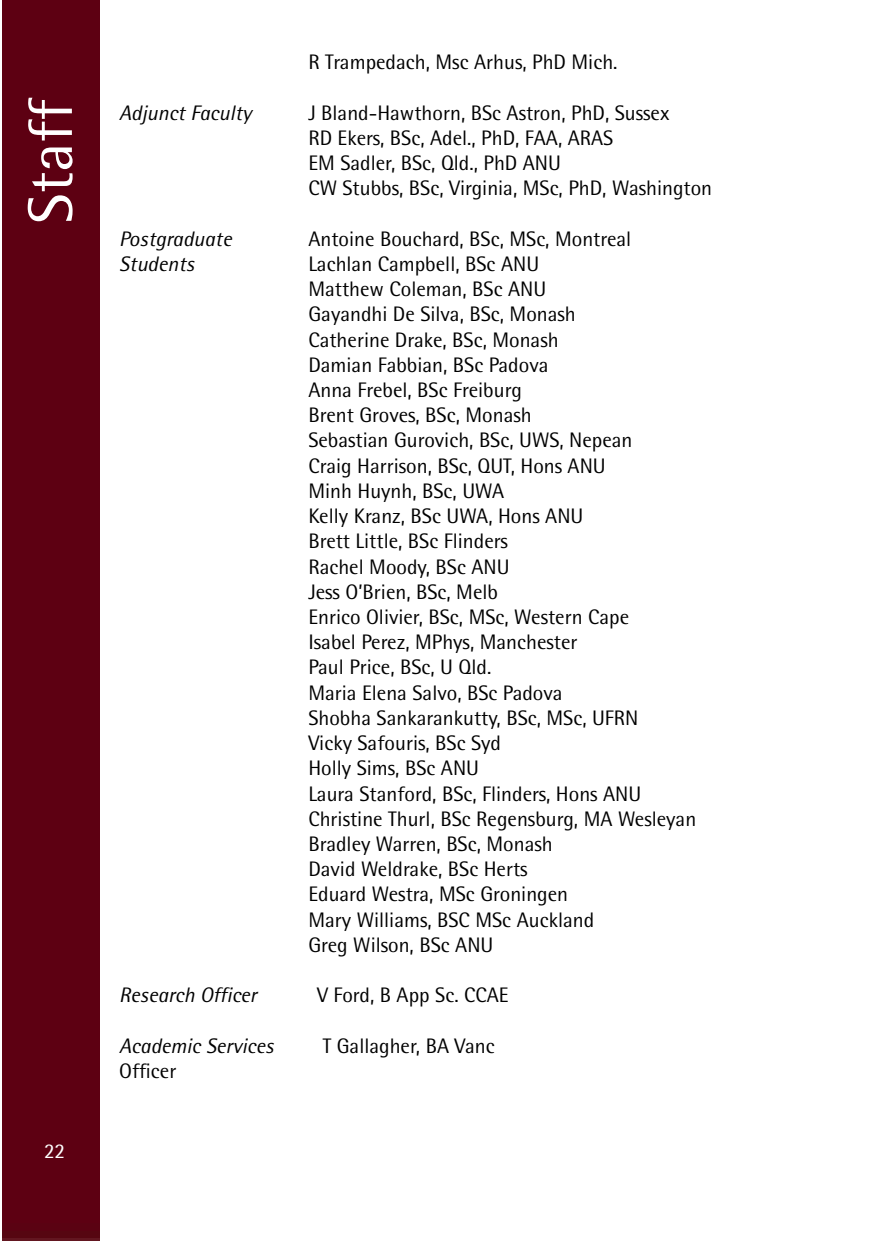
<style>
.page{position:relative;width:874px;height:1241px;background:#fff}
.page>*{position:absolute;margin:0;border:0;box-sizing:border-box;transform-origin:0 0}
.t1{font:63px "Rotis Semi Sans";color:#fff}
.t2{font:21px/25.2px "Rotis Semi Sans";color:#000}
.t3{font:italic 21px "Rotis Semi Sans";color:#000}
.t4{font:21px "Rotis Semi Sans";color:#fff}
</style>
<div class="page">
<div style="left:2px;top:0;width:97px;height:1240px;background:#5d0012"></div>
<h1 class="t1" style="left:13px;top:224px;width:127px;rotate:-90deg">Staff</h1>
<p class="t4" style="left:44px;top:1137px;width:23px">22</p>
<p class="t2" style="left:308px;top:49px;width:310px">R Trampedach, Msc Arhus, PhD Mich.</p>
<p class="t3" style="left:119px;top:100px;width:134px">Adjunct Faculty</p>
<p class="t2" style="left:308px;top:100px;width:405px">J Bland-Hawthorn, BSc Astron, PhD, Sussex<br>RD Ekers, BSc, Adel., PhD, FAA, ARAS<br>EM Sadler, BSc, Qld., PhD ANU<br>CW Stubbs, BSc, Virginia, MSc, PhD, Washington</p>
<p class="t3" style="left:119px;top:226px;width:114px">Postgraduate</p>
<p class="t2" style="left:308px;top:226px;width:324px">Antoine Bouchard, BSc, MSc, Montreal</p>
<p class="t3" style="left:119px;top:251px;width:77px">Students</p>
<p class="t2" style="left:308px;top:251px;width:389px">Lachlan Campbell, BSc ANU<br>Matthew Coleman, BSc ANU<br>Gayandhi De Silva, BSc, Monash<br>Catherine Drake, BSc, Monash<br>Damian Fabbian, BSc Padova<br>Anna Frebel, BSc Freiburg<br>Brent Groves, BSc, Monash<br>Sebastian Gurovich, BSc, UWS, Nepean<br>Craig Harrison, BSc, QUT, Hons ANU<br>Minh Huynh, BSc, UWA<br>Kelly Kranz, BSc UWA, Hons ANU<br>Brett Little, BSc Flinders<br>Rachel Moody, BSc ANU<br>Jess O’Brien, BSc, Melb<br>Enrico Olivier, BSc, MSc, Western Cape<br>Isabel Perez, MPhys, Manchester<br>Paul Price, BSc, U Qld.<br>Maria Elena Salvo, BSc Padova<br>Shobha Sankarankutty, BSc, MSc, UFRN<br>Vicky Safouris, BSc Syd<br>Holly Sims, BSc ANU<br>Laura Stanford, BSc, Flinders, Hons ANU<br>Christine Thurl, BSc Regensburg, MA Wesleyan<br>Bradley Warren, BSc, Monash<br>David Weldrake, BSc Herts<br>Eduard Westra, MSc Groningen<br>Mary Williams, BSC MSc Auckland<br>Greg Wilson, BSc ANU</p>
<p class="t3" style="left:119px;top:982px;width:139px">Research Officer</p>
<p class="t2" style="left:317px;top:982px;width:193px">V Ford, B App Sc. CCAE</p>
<p class="t3" style="left:119px;top:1032px;width:156px">Academic Services</p>
<p class="t2" style="left:322px;top:1032px;width:173px">T Gallagher, BA Vanc</p>
<p class="t2" style="left:119px;top:1057px;width:59px">Officer</p>
</div>
